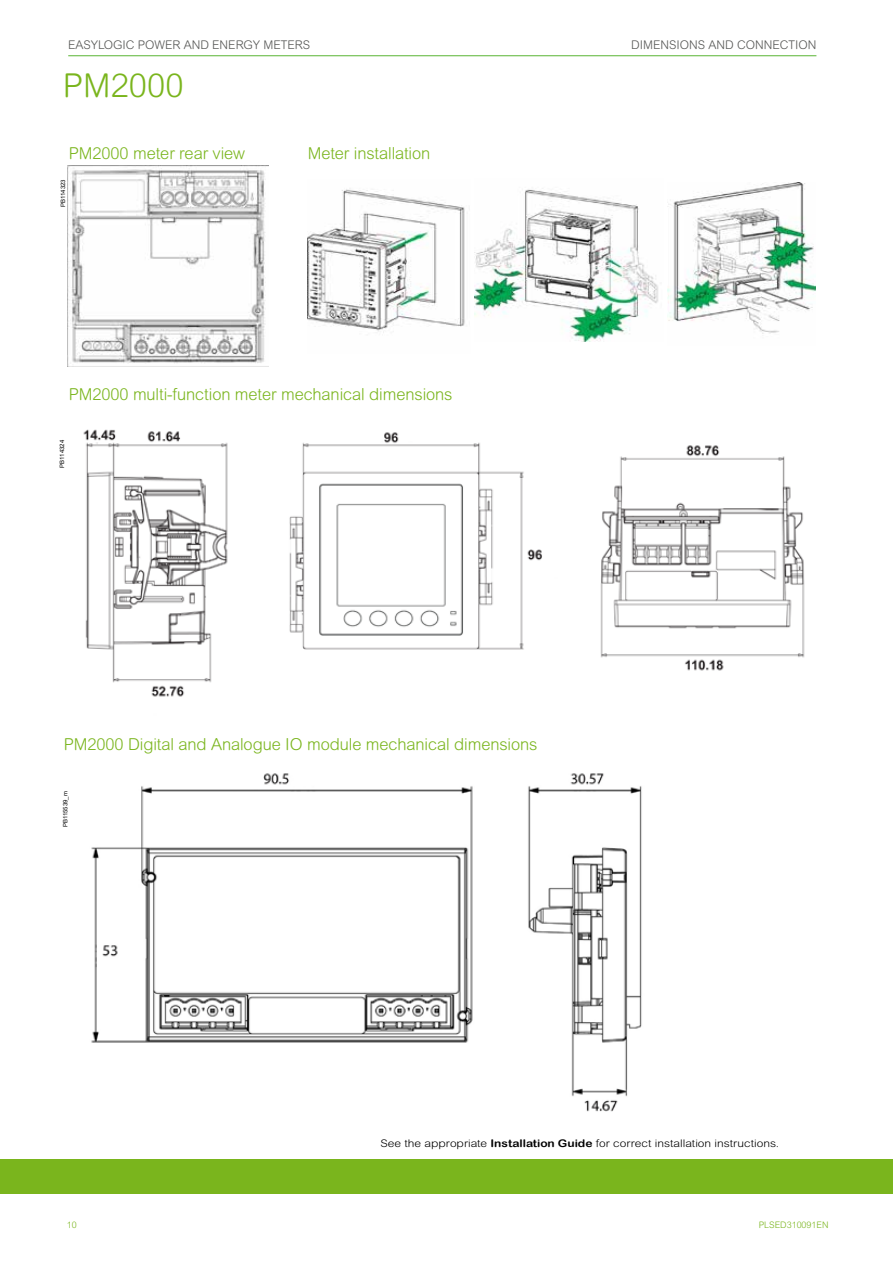
<style>
.page{position:relative;width:893px;height:1263px;background:#fff}
.page>*{position:absolute;margin:0;border:0;box-sizing:border-box;transform-origin:0 0}
.t1{font:300 33px "Arial Rounded MT Std";color:#7ab51d}
.t2{font:300 16.5px "Arial Rounded MT Std";letter-spacing:-.005em;color:#7ab51d}
.t3{font:300 12px "Arial Rounded MT Std";color:#555654}
.t4{font:300 10.5px "Arial Rounded MT Std";color:#000;scale:1.15 1}
.t5{font:300 9px "Arial Rounded MT Std";color:#7ab51d}
.t6{font:6px "Arial";color:#000}
.s1{font-family:"Arial Rounded MT Bold";font-weight:400}
</style>
<div class="page">
<hr style="left:68px;top:55px;width:748px;height:1px;background:#59b533">
<div style="left:0;top:1160px;width:893px;height:34px;background:#7ab51d"></div>
<img style="left:67px;top:166px;width:201px;height:201px">
<img style="left:83px;top:429px;width:722px;height:268px">
<img style="left:91px;top:773px;width:551px;height:339px">
<img style="left:308px;top:189px;width:157px;height:144px">
<img style="left:475px;top:188px;width:183px;height:153px">
<img style="left:667px;top:183px;width:149px;height:151px">
<hr style="left:892px;top:1111px;width:1px;height:152px;background:#fff">
<p class="t3" style="left:68px;top:38px;width:244px">EASYLOGIC POWER AND ENERGY METERS</p>
<p class="t3" style="left:631px;top:38px;width:187px">DIMENSIONS AND CONNECTION</p>
<h1 class="t1" style="left:63px;top:66px;width:122px">PM2000</h1>
<p class="t2" style="left:69px;top:144px;width:178px">PM2000 meter rear view</p>
<p class="t2" style="left:308px;top:144px;width:124px">Meter installation</p>
<p class="t6" style="left:59px;top:207px;width:29px;rotate:-90deg">PB114323</p>
<p class="t2" style="left:69px;top:384px;width:385px">PM2000 multi-function meter mechanical dimensions</p>
<p class="t6" style="left:58px;top:467px;width:29px;rotate:-90deg">PB114324</p>
<p class="t2" style="left:64px;top:734px;width:475px">PM2000 Digital and Analogue IO module mechanical dimensions</p>
<p class="t6" style="left:61px;top:827px;width:37px;rotate:-90deg">PB115539_m</p>
<p class="t4" style="left:381px;top:1137px;width:348px">See the appropriate <span class="s1">Installation Guide</span> for correct installation instructions.</p>
<p class="t5" style="left:67px;top:1220px;width:11px">10</p>
<p class="t5" style="left:759px;top:1220px;width:71px">PLSED310091EN</p>
</div>
